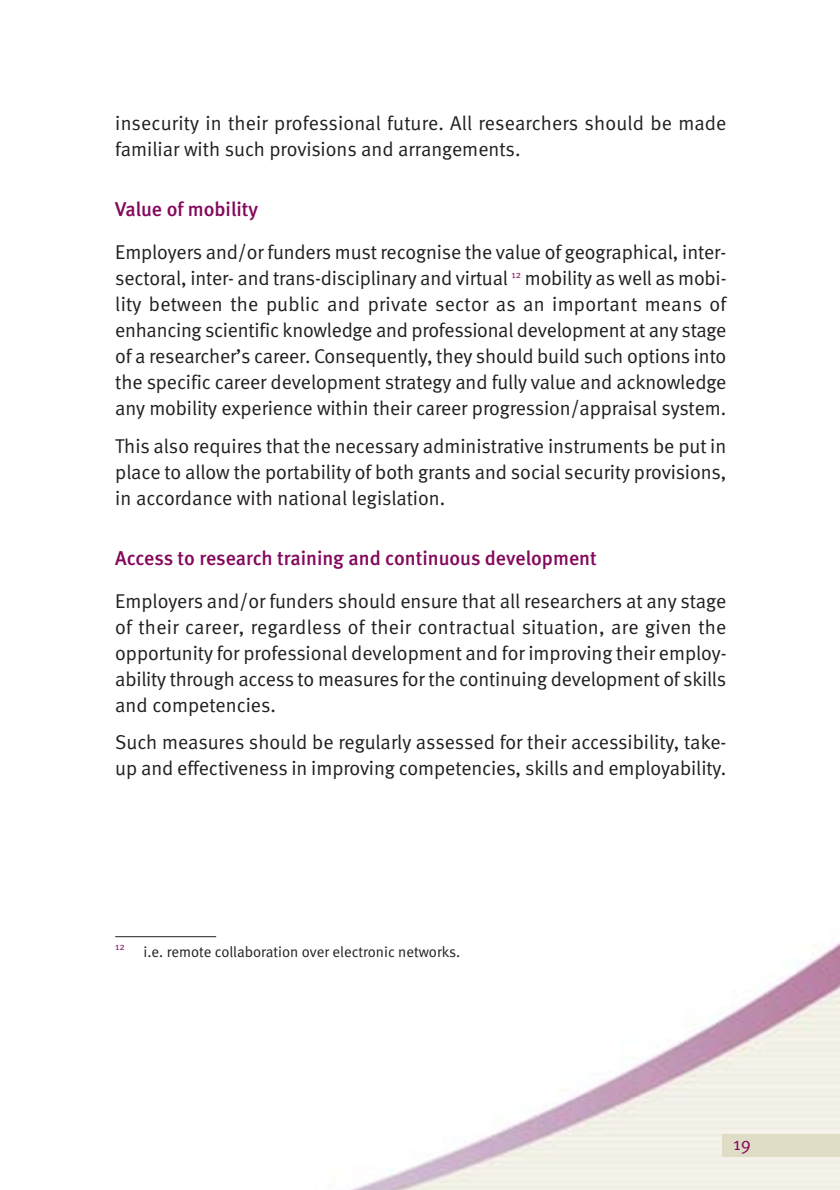
<style>
.page{position:relative;width:840px;height:1190px;background:#fff}
.page>*{position:absolute;margin:0;border:0;box-sizing:border-box;transform-origin:0 0}
.t1{font:20px/26px "Meta Normal";letter-spacing:-.005em;color:#231f20;text-align:justify}
.t2{font:500 20px "Meta";color:#83085b}
.t3{font:18px "Meta Normal";color:#83085b}
.t4{font:15px "Meta Normal";color:#231f20}
.t5{font:10px "Meta Normal";color:#83085b}
</style>
<div class="page">
<img style="left:351px;top:942px;width:489px;height:248px">
<div style="left:723px;top:1134px;width:117px;height:23px;background:#e0ddc6"></div>
<div style="left:113px;top:909px;width:615px;height:56px;background:#fff"></div>
<hr style="left:115px;top:936px;width:101px;height:1px;background:#231f20">
<p class="t1" style="left:115px;top:112px;width:613px">insecurity in their professional future. All researchers should be made familiar with such provisions and arrangements.</p>
<p class="t2" style="left:115px;top:201px;width:144px">Value of mobility</p>
<p class="t1" style="left:115px;top:241px;width:613px">Employers and/or funders must recognise the value of geographical, inter&shy;sectoral, inter- and trans-disciplinary and virtual <sup>12</sup> mobility as well as mobi&shy;lity between the public and private sector as an important means of enhancing scientific knowledge and professional development at any stage of a researcher’s career. Consequently, they should build such options into the specific career development strategy and fully value and acknowledge any mobility experience within their career progression/appraisal system.</p>
<p class="t1" style="left:115px;top:434px;width:613px">This also requires that the necessary administrative instruments be put in place to allow the portability of both grants and social security provisions, in accordance with national legislation.</p>
<p class="t2" style="left:115px;top:550px;width:483px">Access to research training and continuous development</p>
<p class="t1" style="left:115px;top:589px;width:613px">Employers and/or funders should ensure that all researchers at any stage of their career, regardless of their contractual situation, are given the opportunity for professional development and for improving their employ&shy;ability through access to measures for the continuing development of skills and competencies.</p>
<p class="t1" style="left:115px;top:730px;width:613px">Such measures should be regularly assessed for their accessibility, take&shy;up and effectiveness in improving competencies, skills and employability.</p>
<p class="t5" style="left:115px;top:943px;width:11px">12</p>
<p class="t4" style="left:144px;top:946px;width:318px">i.e. remote collaboration over electronic networks.</p>
<p class="t3" style="left:733px;top:1136px;width:19px">19</p>
</div>
